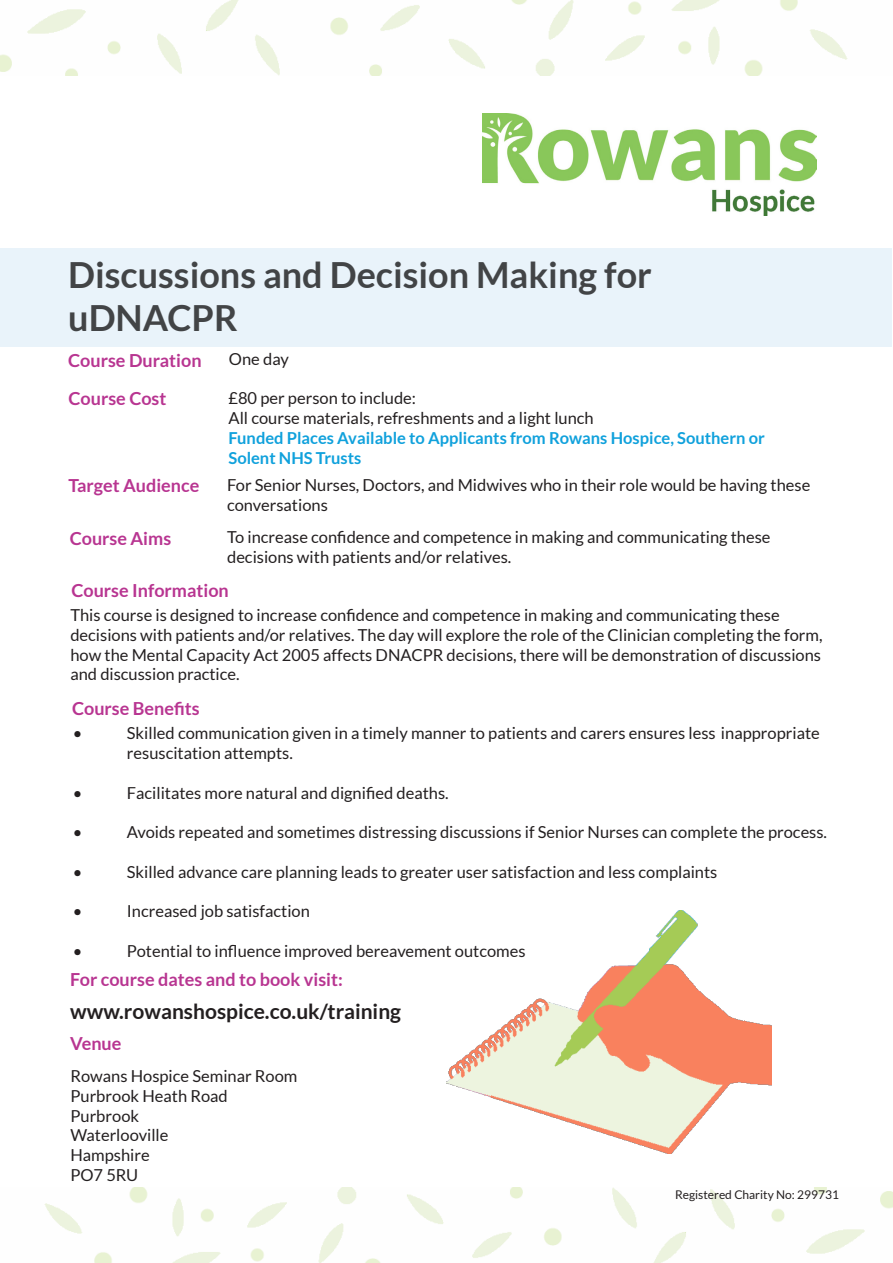
<style>
.page{position:relative;width:893px;height:1263px;background:#fff}
.page>*{position:absolute;margin:0;border:0;box-sizing:border-box;transform-origin:0 0}
.t1{font:700 36px/43.2px "Lato";color:#424446}
.t2{font:700 21px "Lato";color:#231f20}
.t3{font:700 18px "Lato";color:#b83591}
.t4{font:16.5px/19.8px "Lato";color:#231f20}
.t5{font:700 16.5px/19.8px "Lato";color:#10a1dc}
.t6{font:12px "Lato";color:#231f20}
</style>
<div class="page">
<div style="left:0;top:248px;width:891px;height:98px;background:#e9f3fa"></div>
<img style="left:44px;top:1188px;width:849px;height:75px">
<img style="left:483px;top:114px;width:333px;height:102px">
<img style="left:0;top:0;width:848px;height:75px">
<img style="left:446px;top:911px;width:325px;height:243px">
<p class="t1" style="left:68px;top:252px;width:585px">Discussions and Decision Making for uDNACPR</p>
<p class="t3" style="left:68px;top:350px;width:135px">Course Duration</p>
<p class="t4" style="left:229px;top:349px;width:61px">One day</p>
<p class="t3" style="left:69px;top:388px;width:99px">Course Cost</p>
<p class="t4" style="left:228px;top:388px;width:189px">£80 per person to include:</p>
<p class="t4" style="left:228px;top:408px;width:367px">All course materials, refreshments and a light lunch</p>
<p class="t5" style="left:228px;top:428px;width:538px">Funded Places Available to Applicants from Rowans Hospice, Southern or<br>Solent NHS Trusts</p>
<p class="t3" style="left:69px;top:475px;width:132px">Target Audience</p>
<p class="t4" style="left:227px;top:475px;width:585px">For Senior Nurses, Doctors, and Midwives who in their role would be having these conversations</p>
<p class="t3" style="left:70px;top:528px;width:103px">Course Aims</p>
<p class="t4" style="left:227px;top:527px;width:545px">To increase confidence and competence in making and communicating these decisions with patients and/or relatives.</p>
<p class="t3" style="left:71px;top:580px;width:159px">Course Information</p>
<p class="t4" style="left:70px;top:605px;width:754px">This course is designed to increase confidence and competence in making and communicating these decisions with patients and/or relatives. The day will explore the role of the Clinician completing the form, how the Mental Capacity Act 2005 affects DNACPR decisions, there will be demonstration of discussions and discussion practice.</p>
<p class="t3" style="left:72px;top:698px;width:129px">Course Benefits</p>
<p class="t4" style="left:73px;top:723px;width:11px">•</p>
<p class="t4" style="left:127px;top:723px;width:694px">Skilled communication given in a timely manner to patients and carers ensures less inappropriate</p>
<p class="t4" style="left:127px;top:743px;width:167px">resuscitation attempts.</p>
<p class="t4" style="left:73px;top:782px;width:11px">•</p>
<p class="t4" style="left:127px;top:782px;width:323px">Facilitates more natural and dignified deaths.</p>
<p class="t4" style="left:73px;top:822px;width:11px">•</p>
<p class="t4" style="left:127px;top:822px;width:702px">Avoids repeated and sometimes distressing discussions if Senior Nurses can complete the process.</p>
<p class="t4" style="left:73px;top:862px;width:11px">•</p>
<p class="t4" style="left:127px;top:862px;width:592px">Skilled advance care planning leads to greater user satisfaction and less complaints</p>
<p class="t4" style="left:73px;top:901px;width:11px">•</p>
<p class="t4" style="left:127px;top:901px;width:185px">Increased job satisfaction</p>
<p class="t4" style="left:73px;top:941px;width:11px">•</p>
<p class="t4" style="left:127px;top:941px;width:400px">Potential to influence improved bereavement outcomes</p>
<p class="t3" style="left:70px;top:969px;width:274px">For course dates and to book visit:</p>
<p class="t2" style="left:70px;top:999px;width:332px">www.rowanshospice.co.uk/training</p>
<p class="t3" style="left:70px;top:1033px;width:53px">Venue</p>
<p class="t4" style="left:70px;top:1066px;width:229px">Rowans Hospice Seminar Room</p>
<p class="t4" style="left:70px;top:1086px;width:159px">Purbrook Heath Road</p>
<p class="t4" style="left:70px;top:1105px;width:70px">Purbrook</p>
<p class="t4" style="left:70px;top:1125px;width:100px">Waterlooville</p>
<p class="t4" style="left:70px;top:1145px;width:81px">Hampshire</p>
<p class="t4" style="left:70px;top:1165px;width:69px">PO7 5RU</p>
<p class="t6" style="left:675px;top:1188px;width:166px">Registered Charity No: 299731</p>
</div>
